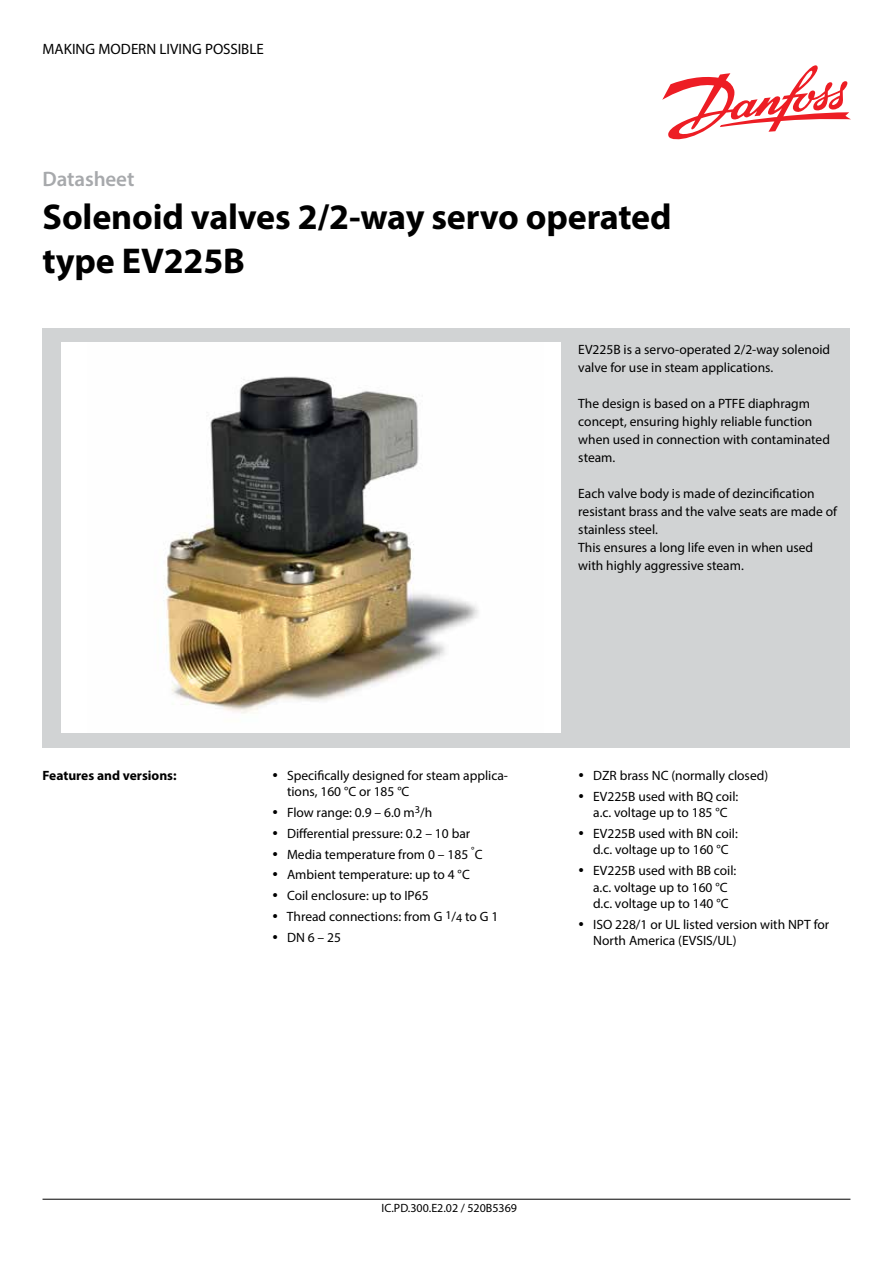
<style>
.page{position:relative;width:893px;height:1263px;background:#fff}
.page>*{position:absolute;margin:0;border:0;box-sizing:border-box;transform-origin:0 0}
.t1{font:700 36px/43.5px "Myriad Pro";letter-spacing:-.005em;color:#000}
.t2{font:600 21px "Myriad Pro";letter-spacing:-.005em;color:#a7a9ac}
.t3{font:15px "Myriad Pro";color:#000}
.t4{font:13.5px/20.7px "Myriad Pro";color:#000}
.t5{font:700 13.5px "Myriad Pro";color:#000}
.t6{font:12px "Myriad Pro";color:#000}
.s1{font-size:12px}
</style>
<div class="page">
<svg style="left:662px;top:65px;width:189px;height:75px"></svg>
<hr style="left:43px;top:1199px;width:807px;height:1px;background:#000">
<div style="left:43px;top:328px;width:807px;height:419px;background:#d1d3d4"></div>
<div style="left:61px;top:342px;width:500px;height:391px;background:#fff"></div>
<img style="left:163px;top:376px;width:316px;height:338px">
<p class="t3" style="left:43px;top:39px;width:223px">MAKING MODERN LIVING POSSIBLE</p>
<h2 class="t2" style="left:43px;top:165px;width:93px">Datasheet</h2>
<h1 class="t1" style="left:43px;top:194px;width:631px">Solenoid valves 2/2-way servo operated type EV225B</h1>
<p class="t5" style="left:43px;top:766px;width:136px">Features and versions:</p>
<p class="t4" style="left:578px;top:340px;width:253px;line-height:18px">EV225B is a servo-operated 2/2-way solenoid valve for use in steam applications.</p>
<p class="t4" style="left:578px;top:394px;width:253px;line-height:18px">The design is based on a PTFE diaphragm concept, ensuring highly reliable function when used in connection with contaminated steam.</p>
<p class="t4" style="left:578px;top:484px;width:260px;line-height:18px">Each valve body is made of dezincification resistant brass and the valve seats are made of stainless steel.<br>This ensures a long life even in when used with highly aggressive steam.</p>
<p class="t4" style="left:287px;top:767px;width:223px;line-height:16.5px">Specifically designed for steam applica&shy;tions, 160 °C or 185 °C</p>
<p class="t4" style="left:287px;top:802px;width:213px">Flow range: 0.9 – 6.0 m<sup>3</sup>/h<br>Differential pressure: 0.2 – 10 bar<br>Media temperature from 0 – 185 <sup>°</sup>C<br>Ambient temperature: up to 4 °C<br>Coil enclosure: up to IP65<br>Thread connections: from G <span class="s1">1</span>/<sub>4</sub> to G 1<br>DN 6 – 25</p>
<p class="t4" style="left:593px;top:765px;width:177px">DZR brass NC (normally closed)<br>EV225B used with BQ coil:</p>
<p class="t4" style="left:593px;top:802px;width:146px">a.c. voltage up to 185 °C<br>EV225B used with BN coil:</p>
<p class="t4" style="left:593px;top:839px;width:145px">d.c. voltage up to 160 °C<br>EV225B used with BB coil:</p>
<p class="t4" style="left:593px;top:878px;width:137px;line-height:16.5px">a.c. voltage up to 160 °C d.c. voltage up to 140 °C</p>
<p class="t4" style="left:593px;top:916px;width:238px;line-height:16.5px">ISO 228/1 or UL listed version with NPT for<br>North America (EVSIS/UL)</p>
<p class="t6" style="left:382px;top:1201px;width:137px">IC.PD.300.E2.02 / 520B5369</p>
</div>
